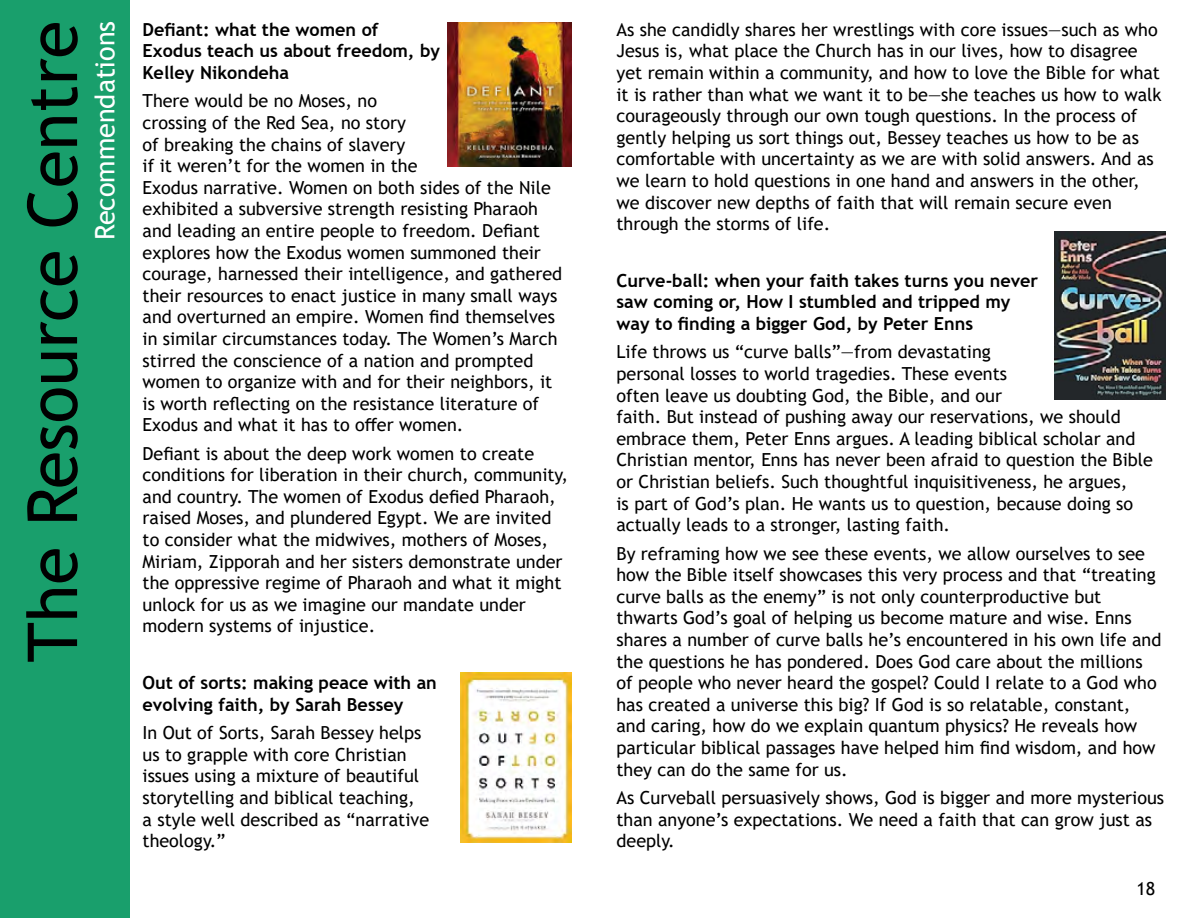
<style>
.page{position:relative;width:1188px;height:918px;background:#fff}
.page>*{position:absolute;margin:0;border:0;box-sizing:border-box;transform-origin:0 0}
.t1{font:69px "Trebuchet MS";color:#000}
.t2{font:27px "Trebuchet MS";color:#fff}
.t3{font:18px/21.6px "Trebuchet MS";color:#000}
.t4{font:700 18px/21.6px "Trebuchet MS";color:#000}
</style>
<div class="page">
<div style="left:0;top:0;width:130px;height:918px;background:#199f6c"></div>
<img style="left:448px;top:22px;width:124px;height:144px">
<img style="left:460px;top:673px;width:111px;height:169px">
<img style="left:1055px;top:231px;width:111px;height:169px">
<h1 class="t1" style="left:9px;top:662px;width:643px;rotate:-90deg">The Resource Centre</h1>
<h2 class="t2" style="left:88px;top:240px;width:221px;rotate:-90deg">Recommendations</h2>
<p class="t4" style="left:143px;top:19px;width:299px">Defiant: what the women of<br>Exodus teach us about freedom, by<br>Kelley Nikondeha</p>
<p class="t3" style="left:143px;top:90px;width:421px">There would be no Moses, no<br>crossing of the Red Sea, no story<br>of breaking the chains of slavery<br>if it weren’t for the women in the<br>Exodus narrative. Women on both sides of the Nile exhibited a subversive strength resisting Pharaoh and leading an entire people to freedom. Defiant explores how the Exodus women summoned their courage, harnessed their intelligence, and gathered their resources to enact justice in many small ways and overturned an empire. Women find themselves in similar circumstances today. The Women’s March stirred the conscience of a nation and prompted women to organize with and for their neighbors, it is worth reflecting on the resistance literature of Exodus and what it has to offer women.</p>
<p class="t3" style="left:143px;top:442px;width:427px">Defiant is about the deep work women to create conditions for liberation in their church, community, and country. The women of Exodus defied Pharaoh, raised Moses, and plundered Egypt. We are invited to consider what the midwives, mothers of Moses, Miriam, Zipporah and her sisters demonstrate under the oppressive regime of Pharaoh and what it might unlock for us as we imagine our mandate under modern systems of injustice.</p>
<p class="t4" style="left:143px;top:672px;width:296px">Out of sorts: making peace with an evolving faith, by Sarah Bessey</p>
<p class="t3" style="left:143px;top:722px;width:288px">In Out of Sorts, Sarah Bessey helps us to grapple with core Christian issues using a mixture of beautiful storytelling and biblical teaching,<br>a style well described as “narrative theology.”</p>
<p class="t3" style="left:616px;top:18px;width:547px">As she candidly shares her wrestlings with core issues—such as who Jesus is, what place the Church has in our lives, how to disagree yet remain within a community, and how to love the Bible for what it is rather than what we want it to be—she teaches us how to walk courageously through our own tough questions. In the process of gently helping us sort things out, Bessey teaches us how to be as comfortable with uncertainty as we are with solid answers. And as we learn to hold questions in one hand and answers in the other, we discover new depths of faith that will remain secure even through the storms of life.</p>
<p class="t4" style="left:616px;top:270px;width:423px">Curve-ball: when your faith takes turns you never saw coming or, How I stumbled and tripped my way to finding a bigger God, by Peter Enns</p>
<p class="t3" style="left:616px;top:341px;width:538px">Life throws us “curve balls”—from devastating<br>personal losses to world tragedies. These events<br>often leave us doubting God, the Bible, and our<br>faith. But instead of pushing away our reservations, we should embrace them, Peter Enns argues. A leading biblical scholar and Christian mentor, Enns has never been afraid to question the Bible or Christian beliefs. Such thoughtful inquisitiveness, he argues,<br>is part of God’s plan. He wants us to question, because doing so actually leads to a stronger, lasting faith.</p>
<p class="t3" style="left:616px;top:542px;width:546px">By reframing how we see these events, we allow ourselves to see how the Bible itself showcases this very process and that “treating curve balls as the enemy” is not only counterproductive but thwarts God’s goal of helping us become mature and wise. Enns shares a number of curve balls he’s encountered in his own life and the questions he has pondered. Does God care about the millions of people who never heard the gospel? Could I relate to a God who has created a universe this big? If God is so relatable, constant, and caring, how do we explain quantum physics? He reveals how particular biblical passages have helped him find wisdom, and how they can do the same for us.</p>
<p class="t3" style="left:616px;top:787px;width:549px">As Curveball persuasively shows, God is bigger and more mysterious than anyone’s expectations. We need a faith that can grow just as deeply.</p>
<p class="t3" style="left:1136px;top:878px;width:20px">18</p>
</div>
